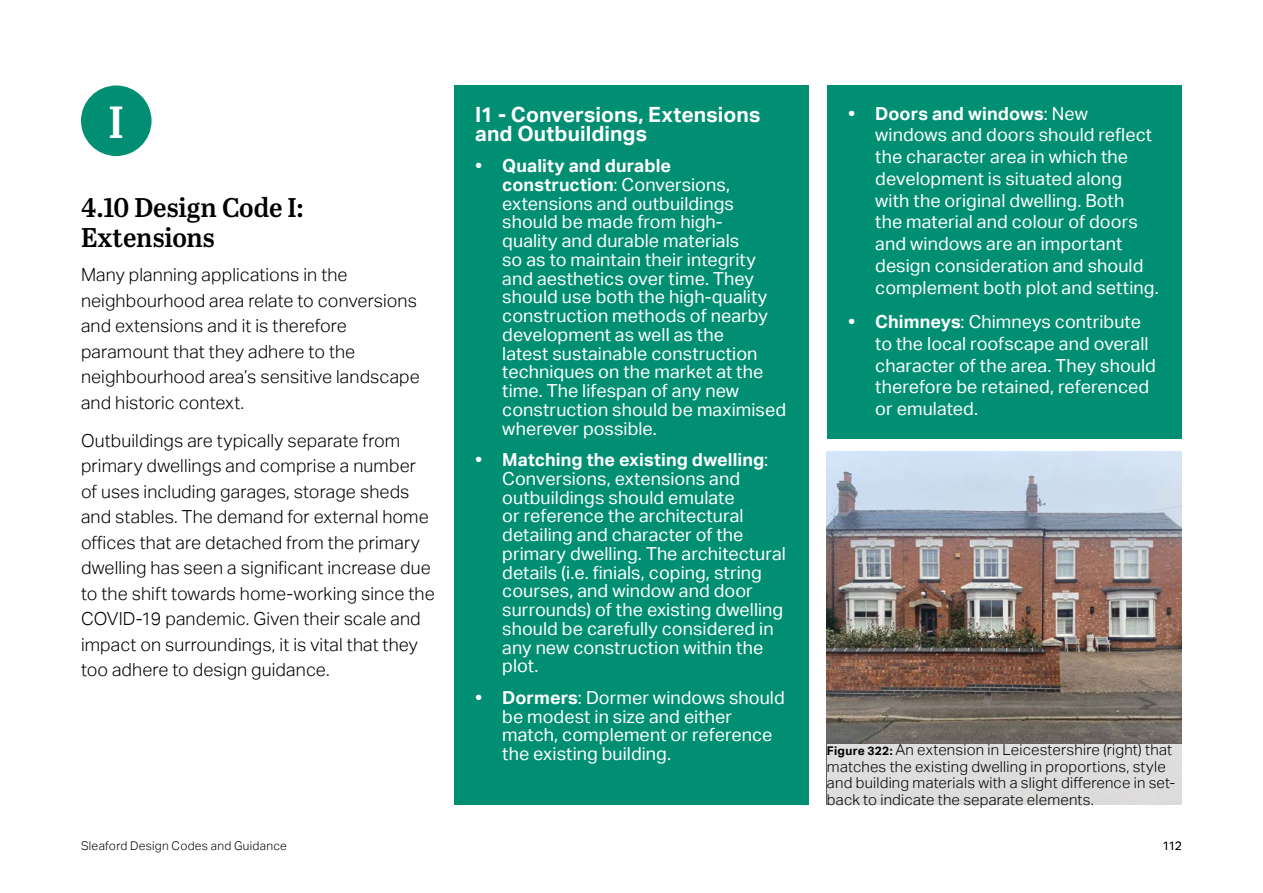
<style>
.page{position:relative;width:1263px;height:893px;background:#fff}
.page>*{position:absolute;margin:0;border:0;box-sizing:border-box;transform-origin:0 0}
.t1{font:45px "Abril Titling Sb";color:#fff}
.t2{font:27px/30px "Abril Titling Sb";letter-spacing:-.005em;color:#000}
.t3{font:700 21px/18.8px "AECOM Sans";letter-spacing:.005em;color:#fff}
.t4{font:18px/18.8px "AECOM Sans";letter-spacing:.005em;color:#fff}
.t5{font:300 18px/25.5px "AECOM Sans";letter-spacing:.005em;color:#000}
.t6{font:300 15px/16.5px "AECOM Sans";letter-spacing:.015em;color:#000}
.t7{font:300 12px "AECOM Sans";letter-spacing:.02em;color:#000}
.s1{font-weight:700}
.s2{font-weight:700;font-size:12px}
</style>
<div class="page">
<div style="left:81px;top:85px;width:71px;height:71px;background:#008f72;border-radius:50%"></div>
<div style="left:454px;top:86px;width:355px;height:719px;background:#008f72"></div>
<div style="left:827px;top:85px;width:355px;height:354px;background:#008f72"></div>
<img style="left:827px;top:451px;width:355px;height:293px">
<div style="left:827px;top:744px;width:355px;height:61px;background:#dedddd"></div>
<h1 class="t1" style="left:109px;top:90px;width:17px">I</h1>
<p class="t3" style="left:475px;top:105px;width:286px">I1 - Conversions, Extensions and Outbuildings</p>
<p class="t4" style="left:502px;top:156px;width:285px;text-indent:-27px"><span class="s1">• Quality and durable construction</span>: Conversions, extensions and outbuildings should be made from high-<br>quality and durable materials<br>so as to maintain their integrity and aesthetics over time. They should use both the high-quality construction methods of nearby development as well as the<br>latest sustainable construction techniques on the market at the time. The lifespan of any new construction should be maximised wherever possible.</p>
<p class="t4" style="left:502px;top:451px;width:285px;text-indent:-27px"><span class="s1">• Matching the existing dwelling</span>:<br>Conversions, extensions and outbuildings should emulate<br>or reference the architectural detailing and character of the primary dwelling. The architectural details (i.e. finials, coping, string courses, and window and door surrounds) of the existing dwelling should be carefully considered in any new construction within the plot.</p>
<p class="t4" style="left:502px;top:688px;width:284px;text-indent:-27px"><span class="s1">• Dormers</span>: Dormer windows should be modest in size and either match, complement or reference the existing building.</p>
<h2 class="t2" style="left:81px;top:191px;width:224px">4.10 Design Code I:<br>Extensions</h2>
<p class="t5" style="left:81px;top:262px;width:340px">Many planning applications in the neighbourhood area relate to conversions and extensions and it is therefore paramount that they adhere to the neighbourhood area’s sensitive landscape and historic context.</p>
<p class="t5" style="left:81px;top:428px;width:355px">Outbuildings are typically separate from primary dwellings and comprise a number of uses including garages, storage sheds and stables. The demand for external home offices that are detached from the primary dwelling has seen a significant increase due to the shift towards home-working since the COVID-19 pandemic. Given their scale and impact on surroundings, it is vital that they too adhere to design guidance.</p>
<p class="t4" style="left:875px;top:103px;width:285px;line-height:21.8px;text-indent:-27px"><span class="s1">• Doors and windows</span>: New windows and doors should reflect the character area in which the development is situated along with the original dwelling. Both<br>the material and colour of doors and windows are an important design consideration and should complement both plot and setting.</p>
<p class="t4" style="left:875px;top:311px;width:282px;line-height:21.8px;text-indent:-27px"><span class="s1">• Chimneys</span>: Chimneys contribute to the local roofscape and overall character of the area. They should therefore be retained, referenced or emulated.</p>
<p class="t6" style="left:827px;top:742px;width:350px"><span class="s2">Figure 322:</span> An extension in Leicestershire (right) that matches the existing dwelling in proportions, style and building materials with a slight difference in set&shy;back to indicate the separate elements.</p>
<p class="t7" style="left:81px;top:838px;width:207px">Sleaford Design Codes and Guidance</p>
<p class="t7" style="left:1162px;top:838px;width:21px">112</p>
</div>
